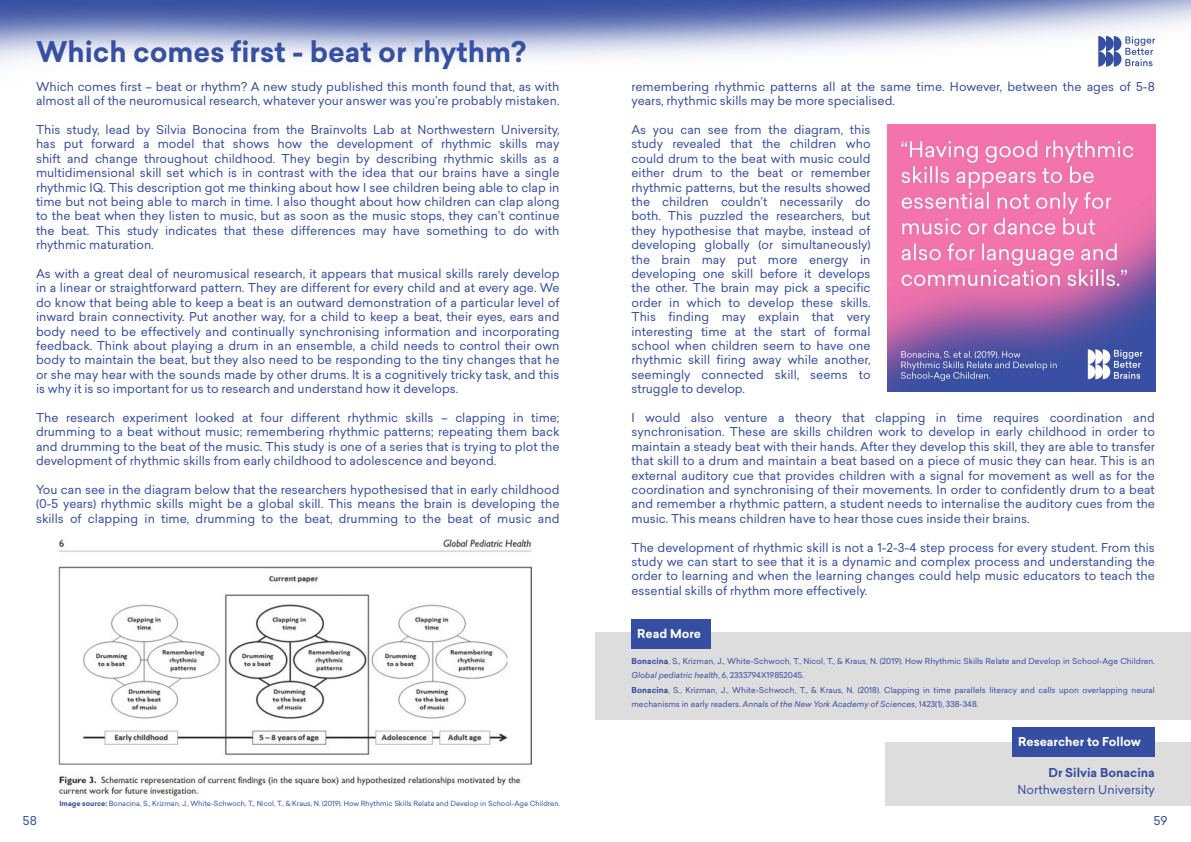
<style>
.page{position:relative;width:1191px;height:842px;background:#fff}
.page>*{position:absolute;margin:0;border:0;box-sizing:border-box;transform-origin:0 0}
.t1{font:700 28px "Sailec";color:#3650a2}
.t2{font:12px/14.4px "Sailec";color:#364ea2;text-align:justify}
.t3{font:700 12px "Sailec";color:#fff}
.t4{font:700 12px "Sailec";color:#364ea2}
.t5{font:8px/14.4px "Sailec";color:#364ea2}
.t6{font:7px "Sailec";color:#364ea2}
.s1{font-weight:700}
.s2{font-style:italic}
</style>
<div class="page">
<img style="left:0;top:0;width:1191px;height:270px">
<svg style="left:1098px;top:36px;width:57px;height:31px"></svg>
<img style="left:58px;top:539px;width:474px;height:258px">
<div style="left:885px;top:742px;width:306px;height:64px;background:#ddddde"></div>
<div style="left:595px;top:632px;width:596px;height:88px;background:#ddddde"></div>
<div style="left:1012px;top:727px;width:143px;height:30px;background:#364ea2"></div>
<div style="left:631px;top:619px;width:79px;height:29px;background:#364ea2"></div>
<img style="left:887px;top:125px;width:268px;height:266px">
<h1 class="t1" style="left:36px;top:32px;width:491px">Which comes first - beat or rhythm?</h1>
<p class="t2" style="left:36px;top:79px;width:525px">Which comes first – beat or rhythm? A new study published this month found that, as with almost all of the neuromusical research, whatever your answer was you’re probably mistaken.</p>
<p class="t2" style="left:36px;top:122px;width:525px">This study, lead by Silvia Bonocina from the Brainvolts Lab at Northwestern University, has put forward a model that shows how the development of rhythmic skills may shift and change throughout childhood. They begin by describing rhythmic skills as a multidimensional skill set which is in contrast with the idea that our brains have a single rhythmic IQ. This description got me thinking about how I see children being able to clap in time but not being able to march in time. I also thought about how children can clap along to the beat when they listen to music, but as soon as the music stops, they can’t continue the beat. This study indicates that these differences may have something to do with rhythmic maturation.</p>
<p class="t2" style="left:36px;top:266px;width:525px">As with a great deal of neuromusical research, it appears that musical skills rarely develop in a linear or straightforward pattern. They are different for every child and at every age. We do know that being able to keep a beat is an outward demonstration of a particular level of inward brain connectivity. Put another way, for a child to keep a beat, their eyes, ears and body need to be effectively and continually synchronising information and incorporating feedback. Think about playing a drum in an ensemble, a child needs to control their own body to maintain the beat, but they also need to be responding to the tiny changes that he or she may hear with the sounds made by other drums. It is a cognitively tricky task, and this is why it is so important for us to research and understand how it develops.</p>
<p class="t2" style="left:36px;top:410px;width:525px">The research experiment looked at four different rhythmic skills – clapping in time; drumming to a beat without music; remembering rhythmic patterns; repeating them back and drumming to the beat of the music. This study is one of a series that is trying to plot the development of rhythmic skills from early childhood to adolescence and beyond.</p>
<p class="t2" style="left:36px;top:482px;width:525px">You can see in the diagram below that the researchers hypothesised that in early childhood (0-5 years) rhythmic skills might be a global skill. This means the brain is developing the skills of clapping in time, drumming to the beat, drumming to the beat of music and</p>
<p class="t6" style="left:59px;top:798px;width:502px"><span class="s1">Image source:</span> Bonacina, S., Krizman, J., White-Schwoch, T., Nicol, T., &amp; Kraus, N. (2019). How Rhythmic Skills Relate and Develop in School-Age Children.</p>
<p class="t2" style="left:631px;top:79px;width:525px">remembering rhythmic patterns all at the same time. However, between the ages of 5-8 years, rhythmic skills may be more specialised.</p>
<p class="t2" style="left:631px;top:122px;width:240px">As you can see from the diagram, this study revealed that the children who could drum to the beat with music could either drum to the beat or remember rhythmic patterns, but the results showed the children couldn’t necessarily do both. This puzzled the researchers, but they hypothesise that maybe, instead of developing globally (or simultaneously) the brain may put more energy in developing one skill before it develops the other. The brain may pick a specific order in which to develop these skills.<br>This finding may explain that very interesting time at the start of formal school when children seem to have one rhythmic skill firing away while another, seemingly connected skill, seems to struggle to develop.</p>
<p class="t2" style="left:631px;top:410px;width:525px">I would also venture a theory that clapping in time requires coordination and synchronisation. These are skills children work to develop in early childhood in order to maintain a steady beat with their hands. After they develop this skill, they are able to transfer that skill to a drum and maintain a beat based on a piece of music they can hear. This is an external auditory cue that provides children with a signal for movement as well as for the coordination and synchronising of their movements. In order to confidently drum to a beat and remember a rhythmic pattern, a student needs to internalise the auditory cues from the music. This means children have to hear those cues inside their brains.</p>
<p class="t2" style="left:631px;top:540px;width:525px">The development of rhythmic skill is not a 1-2-3-4 step process for every student. From this study we can start to see that it is a dynamic and complex process and understanding the order to learning and when the learning changes could help music educators to teach the essential skills of rhythm more effectively.</p>
<p class="t3" style="left:637px;top:625px;width:65px">Read More</p>
<p class="t5" style="left:631px;top:654px;width:525px"><span class="s1">Bonacina</span>, S., Krizman, J., White-Schwoch, T., Nicol, T., &amp; Kraus, N. (2019). How Rhythmic Skills Relate and Develop in School-Age Children.<br><span class="s2">Global pediatric health</span>, 6, 2333794X19852045.<br><span class="s1">Bonacina</span>, S., Krizman, J., White-Schwoch, T., &amp; Kraus, N. (2018). Clapping in time parallels literacy and calls upon overlapping neural mechanisms in early readers. <span class="s2">Annals of the New York Academy of Sciences</span>, 1423(1), 338-348.</p>
<p class="t3" style="left:1018px;top:733px;width:124px">Researcher to Follow</p>
<p class="t4" style="left:1048px;top:763px;width:108px">Dr Silvia Bonacina</p>
<p class="t2" style="left:1017px;top:782px;width:139px">Northwestern University</p>
<p class="t2" style="left:23px;top:813px;width:15px">58</p>
<p class="t2" style="left:1153px;top:813px;width:15px">59</p>
</div>
